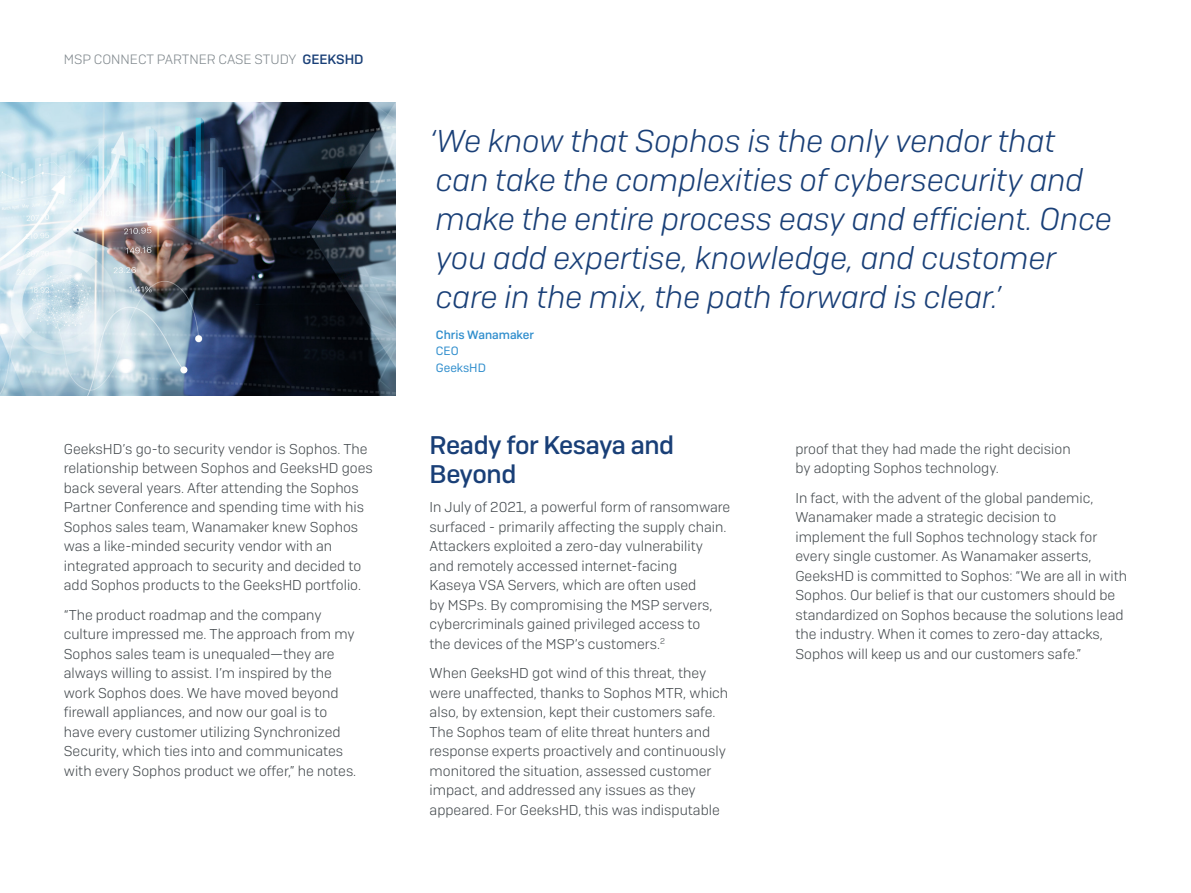
<style>
.page{position:relative;width:1191px;height:893px;background:#fff}
.page>*{position:absolute;margin:0;border:0;box-sizing:border-box;transform-origin:0 0}
.t1{font:italic 300 31.5px/39px "Sophos Sans";color:#193f77}
.Subheading{font:500 25.5px/29.2px "Sophos Sans";letter-spacing:-.015em;color:#193f77}
.Body_Copy{font:300 14.25px/19.5px "Sophos Sans";color:#43494d}
.t2{font:300 13.5px "Sophos Sans";color:#81898e}
.Accreditation{font:500 12px "Sophos Sans";color:#308ecd}
.Accreditation-2{font:12px "Sophos Sans";color:#308ecd}
.s1{font-weight:500;color:#193f77}
</style>
<div class="page">
<img style="left:0;top:103px;width:395px;height:292px">
<p class="t2" style="left:64px;top:51px;width:301px">MSP CONNECT PARTNER CASE STUDY <span class="s1">GEEKSHD</span></p>
<p class="Body_Copy" style="left:64px;top:439px;width:310px">GeeksHD’s go-to security vendor is Sophos. The relationship between Sophos and GeeksHD goes back several years. After attending the Sophos Partner Conference and spending time with his Sophos sales team, Wanamaker knew Sophos was a like-minded security vendor with an integrated approach to security and decided to add Sophos products to the GeeksHD portfolio.</p>
<p class="Body_Copy" style="left:64px;top:605px;width:294px">“The product roadmap and the company culture impressed me. The approach from my Sophos sales team is unequaled—they are always willing to assist. I’m inspired by the work Sophos does. We have moved beyond firewall appliances, and now our goal is to have every customer utilizing Synchronized Security, which ties into and communicates with every Sophos product we offer,” he notes.</p>
<p class="t1" style="left:429px;top:120px;width:683px">‘We know that Sophos is the only vendor that can take the complexities of cybersecurity and make the entire process easy and efficient. Once you add expertise, knowledge, and customer care in the mix, the path forward is clear.’</p>
<p class="Accreditation" style="left:436px;top:327px;width:100px">Chris Wanamaker</p>
<p class="Accreditation-2" style="left:436px;top:344px;width:24px">CEO</p>
<p class="Accreditation-2" style="left:436px;top:361px;width:51px">GeeksHD</p>
<p class="Subheading" style="left:429px;top:430px;width:246px">Ready for Kesaya and<br>Beyond</p>
<p class="Body_Copy" style="left:429px;top:497px;width:302px">In July of 2021, a powerful form of ransomware surfaced - primarily affecting the supply chain.<br>Attackers exploited a zero-day vulnerability and remotely accessed internet-facing<br>Kaseya VSA Servers, which are often used<br>by MSPs. By compromising the MSP servers, cybercriminals gained privileged access to<br>the devices of the MSP’s customers.<sup>2</sup></p>
<p class="Body_Copy" style="left:429px;top:663px;width:300px">When GeeksHD got wind of this threat, they were unaffected, thanks to Sophos MTR, which also, by extension, kept their customers safe.<br>The Sophos team of elite threat hunters and response experts proactively and continuously monitored the situation, assessed customer impact, and addressed any issues as they appeared. For GeeksHD, this was indisputable</p>
<p class="Body_Copy" style="left:795px;top:439px;width:277px">proof that they had made the right decision by adopting Sophos technology.</p>
<p class="Body_Copy" style="left:795px;top:488px;width:333px">In fact, with the advent of the global pandemic, Wanamaker made a strategic decision to implement the full Sophos technology stack for every single customer. As Wanamaker asserts, GeeksHD is committed to Sophos: “We are all in with Sophos. Our belief is that our customers should be standardized on Sophos because the solutions lead the industry. When it comes to zero-day attacks, Sophos will keep us and our customers safe.”</p>
</div>
